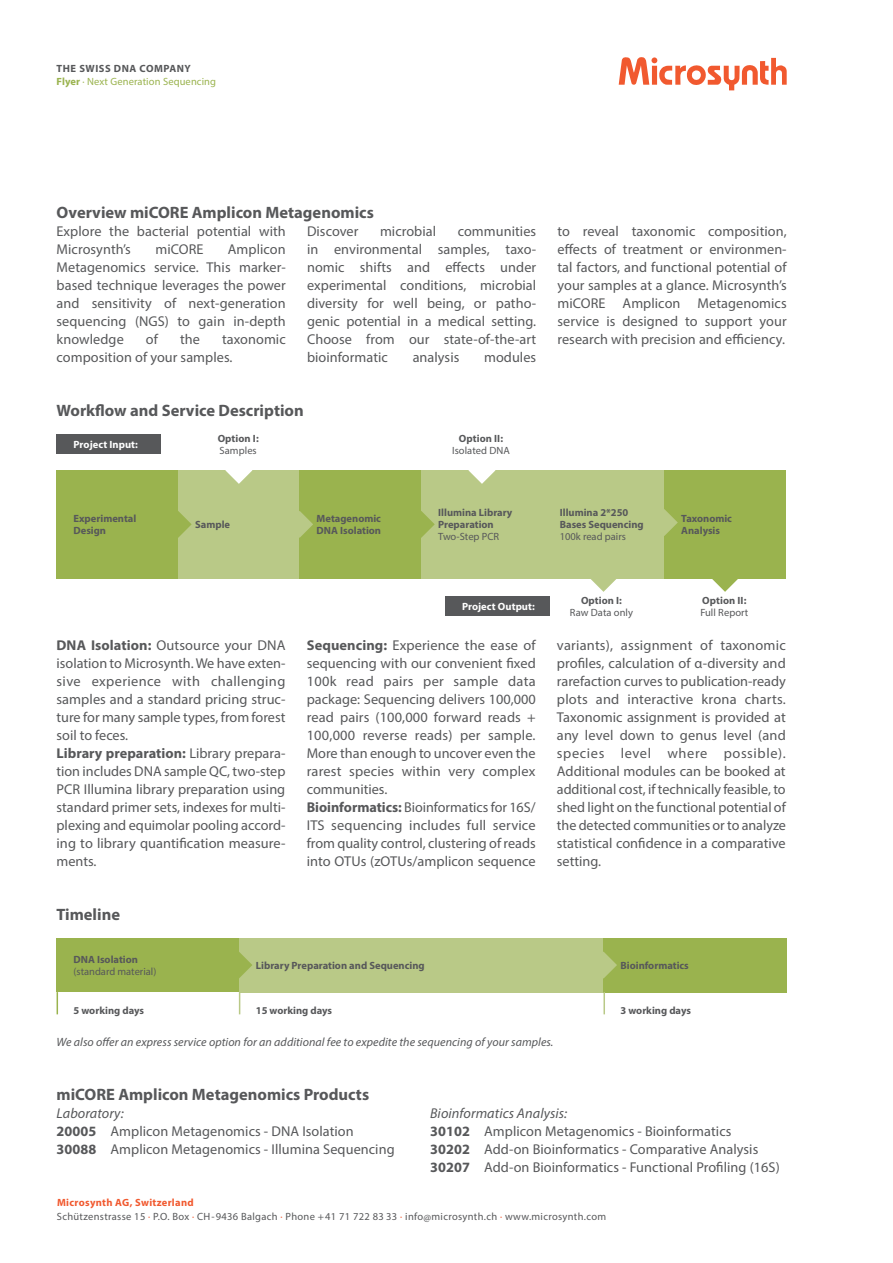
<style>
.page{position:relative;width:893px;height:1263px;background:#fff}
.page>*{position:absolute;margin:0;border:0;box-sizing:border-box;transform-origin:0 0}
._00_Titel{font:700 16.5px "Myriad Pro";color:#57585a}
._00_Lauftext{font:14.25px/18px "Myriad Pro";letter-spacing:.005em;color:#57585a;text-align:justify}
._00_Lauftext-2{font:italic 14.25px "Myriad Pro";letter-spacing:.005em;color:#57585a}
._00_Lauftext-3{font:italic 12px "Myriad Pro";letter-spacing:.005em;color:#57585a}
._00_Titel-2{font:700 10.5px/12px "Myriad Pro";color:#57585a}
._00_Titel-3{font:10.5px/14.9px "Myriad Pro";letter-spacing:.03em;color:#57585a}
.t1{font:10.5px/12.6px "Myriad Pro";letter-spacing:.01em;color:#9ab34e}
._00_Titel-4{font:10.5px/12px "Myriad Pro";color:#57585a}
._00_Lauftext-4{font:10.5px "Myriad Pro";letter-spacing:.005em;color:#57585a}
._00_Lauftext-5{font:700 10.5px "Myriad Pro";letter-spacing:.005em;color:#57585a}
._00_Lauftext-6{font:700 10.5px "Myriad Pro";letter-spacing:.005em;color:#fff}
._00_Titel-5{font:10.5px "Myriad Pro";letter-spacing:-.005em;color:#57585a}
.s1{font-weight:700;color:#57585a}
.s2{font-weight:700}
.s3{font-weight:700;color:#f1592f}
.s4{color:#f1592f}
</style>
<div class="page">
<svg style="left:619px;top:57px;width:168px;height:33px"></svg>
<div style="left:239px;top:938px;width:364px;height:54px;background:#b9c987"></div>
<div style="left:603px;top:938px;width:184px;height:54px;background:#9ab34e"></div>
<div style="left:57px;top:938px;width:182px;height:54px;background:#9ab34e"></div>
<svg style="left:239px;top:952px;width:13px;height:26px"></svg>
<svg style="left:603px;top:951px;width:14px;height:27px"></svg>
<svg style="left:57px;top:992px;width:1px;height:22px"></svg>
<svg style="left:239px;top:992px;width:1px;height:22px"></svg>
<hr style="left:603px;top:992px;width:2px;height:22px;background:#b9c987">
<div style="left:178px;top:470px;width:122px;height:108px;background:#b9c987"></div>
<div style="left:300px;top:470px;width:121px;height:108px;background:#9ab34e"></div>
<div style="left:57px;top:470px;width:121px;height:108px;background:#9ab34e"></div>
<div style="left:421px;top:470px;width:122px;height:108px;background:#b9c987"></div>
<div style="left:543px;top:470px;width:121px;height:108px;background:#b9c987"></div>
<div style="left:664px;top:470px;width:122px;height:108px;background:#9ab34e"></div>
<div style="left:57px;top:434px;width:104px;height:20px;background:#57585a"></div>
<div style="left:445px;top:596px;width:104px;height:20px;background:#57585a"></div>
<svg style="left:178px;top:511px;width:14px;height:27px"></svg>
<svg style="left:299px;top:511px;width:14px;height:27px"></svg>
<svg style="left:421px;top:511px;width:14px;height:27px"></svg>
<svg style="left:711px;top:578px;width:28px;height:14px"></svg>
<svg style="left:590px;top:578px;width:27px;height:14px"></svg>
<svg style="left:468px;top:470px;width:27px;height:14px"></svg>
<svg style="left:225px;top:470px;width:27px;height:14px"></svg>
<svg style="left:664px;top:509px;width:14px;height:27px"></svg>
<p class="t1" style="left:57px;top:62px;width:161px"><span class="s1">THE SWISS DNA COMPANY<br></span><span class="s2">Flyer</span> · Next Generation Sequencing</p>
<p class="_00_Titel" style="left:57px;top:202px;width:319px">Overview miCORE Amplicon Metagenomics</p>
<p class="_00_Lauftext" style="left:57px;top:222px;width:231px">Explore the bacterial potential with<br>Microsynth’s</p>
<p class="_00_Lauftext" style="left:307px;top:222px;width:53px">Discover</p>
<p class="_00_Lauftext" style="left:380px;top:222px;width:58px">microbial</p>
<p class="_00_Lauftext" style="left:307px;top:222px;width:231px;text-indent:151px">communities in environmental samples, taxo&shy;nomic shifts and effects under experimental conditions, microbial diversity for well being, or patho&shy;genic potential in a medical setting.<br>Choose from our state-of-the-art bioinformatic</p>
<p class="_00_Lauftext" style="left:57px;top:240px;width:231px;text-indent:171px">Amplicon Metagenomics service. This marker&shy;based technique leverages the power and sensitivity of next-generation sequencing (NGS) to gain in-depth knowledge</p>
<p class="_00_Lauftext" style="left:155px;top:240px;width:50px">miCORE</p>
<p class="_00_Lauftext" style="left:146px;top:330px;width:14px">of</p>
<p class="_00_Lauftext" style="left:180px;top:330px;width:21px">the</p>
<p class="_00_Lauftext" style="left:57px;top:330px;width:231px;text-indent:165px">taxonomic composition of your samples.</p>
<p class="_00_Lauftext" style="left:413px;top:348px;width:48px">analysis</p>
<p class="_00_Lauftext" style="left:484px;top:348px;width:54px">modules</p>
<p class="_00_Titel" style="left:57px;top:400px;width:249px">Workflow and Service Description</p>
<p class="_00_Lauftext-6" style="left:74px;top:438px;width:66px">Project Input:</p>
<p class="_00_Lauftext-5" style="left:218px;top:432px;width:43px">Option I:</p>
<p class="_00_Lauftext-4" style="left:220px;top:444px;width:39px">Samples</p>
<p class="_00_Lauftext-5" style="left:459px;top:432px;width:46px">Option II:</p>
<p class="_00_Lauftext-4" style="left:452px;top:444px;width:59px">Isolated DNA</p>
<p class="_00_Titel-2" style="left:74px;top:512px;width:64px">Experimental<br>Design</p>
<p class="_00_Titel-2" style="left:438px;top:506px;width:76px">Illumina Library<br>Preparation</p>
<p class="_00_Titel-5" style="left:438px;top:530px;width:62px">Two-Step PCR</p>
<p class="_00_Titel-2" style="left:317px;top:512px;width:66px">Metagenomic</p>
<p class="_00_Titel-2" style="left:317px;top:524px;width:66px">DNA Isolation</p>
<p class="_00_Titel-2" style="left:195px;top:518px;width:37px">Sample</p>
<p class="_00_Lauftext" style="left:557px;top:222px;width:231px">to reveal taxonomic composition, effects of treatment or environmen&shy;tal factors, and functional potential of your samples at a glance. Microsynth’s miCORE Amplicon Metagenomics service is designed to support your research with precision and efficiency.</p>
<p class="_00_Titel-2" style="left:560px;top:506px;width:85px">Illumina 2*250<br>Bases Sequencing</p>
<p class="_00_Titel-4" style="left:560px;top:531px;width:68px">100k read pairs</p>
<p class="_00_Titel-2" style="left:681px;top:512px;width:52px">Taxonomic</p>
<p class="_00_Titel-2" style="left:681px;top:524px;width:40px">Analysis</p>
<p class="_00_Lauftext" style="left:57px;top:636px;width:230px"><span class="s2">DNA Isolation:</span> Outsource your DNA isolation to Microsynth. We have exten&shy;sive experience with challenging samples and a standard pricing struc&shy;ture for many sample types, from forest soil to feces.</p>
<p class="_00_Lauftext" style="left:57px;top:744px;width:230px"><span class="s2">Library preparation:</span> Library prepara&shy;tion includes DNA sample QC, two-step PCR Illumina library preparation using standard primer sets, indexes for multi&shy;plexing and equimolar pooling accord&shy;ing to library quantification measure&shy;ments.</p>
<p class="_00_Titel" style="left:57px;top:904px;width:65px">Timeline</p>
<p class="_00_Lauftext-6" style="left:462px;top:600px;width:74px">Project Output:</p>
<p class="_00_Lauftext" style="left:307px;top:636px;width:231px"><span class="s2">Sequencing:</span> Experience the ease of sequencing with our convenient fixed 100k read pairs per sample data package: Sequencing delivers 100,000 read pairs (100,000 forward reads + 100,000 reverse reads) per sample.<br>More than enough to uncover even the rarest species within very complex communities.</p>
<p class="_00_Lauftext" style="left:307px;top:798px;width:231px"><span class="s2">Bioinformatics:</span> Bioinformatics for 16S/ ITS sequencing includes full service from quality control, clustering of reads into OTUs (zOTUs/amplicon sequence</p>
<p class="_00_Lauftext-5" style="left:581px;top:594px;width:43px">Option I:</p>
<p class="_00_Lauftext-4" style="left:570px;top:606px;width:65px">Raw Data only</p>
<p class="_00_Lauftext-5" style="left:702px;top:594px;width:46px">Option II:</p>
<p class="_00_Lauftext-4" style="left:700px;top:606px;width:50px">Full Report</p>
<p class="_00_Lauftext" style="left:557px;top:636px;width:231px">variants), assignment of taxonomic profiles, calculation of α-diversity and rarefaction curves to publication-ready plots and interactive krona charts.<br>Taxonomic assignment is provided at any level down to genus level (and species level where possible).<br>Additional modules can be booked at additional cost, if technically feasible, to shed light on the functional potential of the detected communities or to analyze statistical confidence in a comparative setting.</p>
<p class="_00_Titel-4" style="left:74px;top:953px;width:84px"><span class="s2">DNA Isolation </span>(standard material)</p>
<p class="_00_Titel-2" style="left:74px;top:1004px;width:72px">5 working days</p>
<p class="_00_Titel-2" style="left:256px;top:959px;width:170px">Library Preparation and Sequencing</p>
<p class="_00_Titel-2" style="left:620px;top:959px;width:70px">Bioinformatics</p>
<p class="_00_Titel-2" style="left:620px;top:1004px;width:72px">3 working days</p>
<p class="_00_Titel-2" style="left:256px;top:1004px;width:78px">15 working days</p>
<p class="_00_Lauftext-3" style="left:57px;top:1035px;width:498px">We also offer an express service option for an additional fee to expedite the sequencing of your samples.</p>
<p class="_00_Titel" style="left:57px;top:1084px;width:314px">miCORE Amplicon Metagenomics Products</p>
<p class="_00_Lauftext-2" style="left:57px;top:1105px;width:69px">Laboratory:</p>
<p class="_00_Lauftext" style="left:57px;top:1122px;width:299px"><span class="s2">20005</span> Amplicon Metagenomics - DNA Isolation</p>
<p class="_00_Lauftext" style="left:57px;top:1140px;width:340px"><span class="s2">30088</span> Amplicon Metagenomics - Illumina Sequencing</p>
<p class="_00_Lauftext-2" style="left:430px;top:1105px;width:138px">Bioinformatics Analysis:</p>
<p class="_00_Lauftext" style="left:430px;top:1122px;width:303px"><span class="s2">30102</span> Amplicon Metagenomics - Bioinformatics</p>
<p class="_00_Lauftext" style="left:430px;top:1140px;width:330px"><span class="s2">30202</span> Add-on Bioinformatics - Comparative Analysis</p>
<p class="_00_Lauftext" style="left:430px;top:1158px;width:351px"><span class="s2">30207</span> Add-on Bioinformatics - Functional Profiling (16S)</p>
<p class="_00_Titel-3" style="left:57px;top:1194px;width:551px"><span class="s3">Microsynth AG, Switzerland<br></span>Schützenstrasse 15 <span class="s4">·</span> P.O. Box <span class="s4">·</span> CH-9436 Balgach <span class="s4">·</span> Phone +41 71 722 83 33 <span class="s4">·</span> info@microsynth.ch <span class="s4">·</span> www.microsynth.com</p>
</div>
